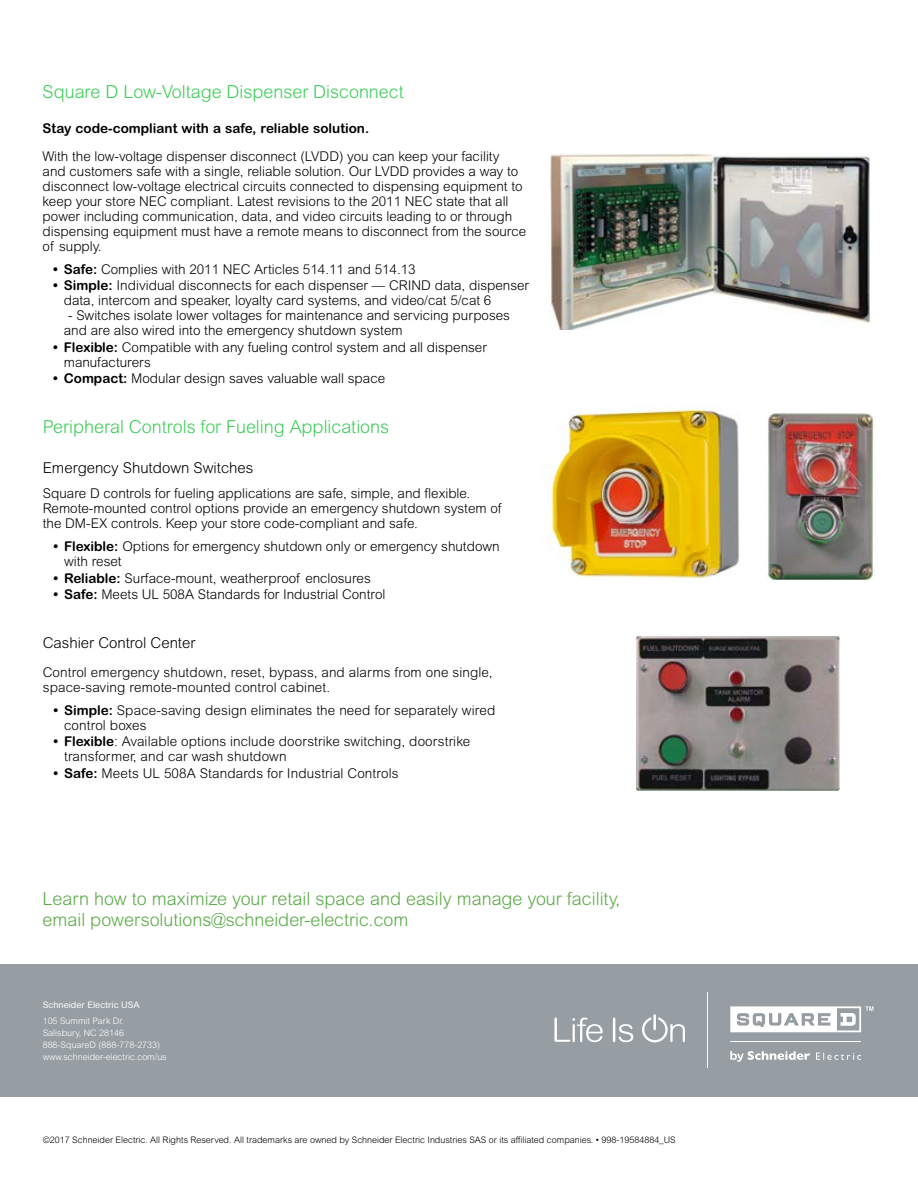
<style>
.page{position:relative;width:918px;height:1188px;background:#fff}
.page>*{position:absolute;margin:0;border:0;box-sizing:border-box;transform-origin:0 0}
.t1{font:300 18px/21.6px "Arial Rounded MT Pro";color:#59aa47}
.t2{font:300 18px "Arial Rounded MT Pro";color:#3dcd58}
.t3{font:300 15px "Arial Rounded MT Pro";color:#000}
.t4{font:300 13.5px/15px "Arial Rounded MT Pro";color:#000}
.t5{font:700 13.5px "Arial Rounded MT Pro";color:#000}
.t6{font:300 9px "Arial Rounded MT Pro";color:#000}
.t7{font:300 9px/12px "Arial Rounded MT Pro";color:#fff}
.t8{font:9px "Arial Rounded MT Pro";color:#fff}
.s1{font-weight:700}
</style>
<div class="page">
<div style="left:0;top:964px;width:918px;height:133px;background:#969ea3"></div>
<img style="left:636px;top:636px;width:204px;height:155px">
<img style="left:544px;top:409px;width:195px;height:171px">
<img style="left:767px;top:413px;width:107px;height:167px">
<img style="left:549px;top:153px;width:323px;height:177px">
<svg style="left:554px;top:1018px;width:49px;height:24px"></svg>
<svg style="left:613px;top:1018px;width:20px;height:24px"></svg>
<svg style="left:642px;top:1015px;width:43px;height:27px"></svg>
<hr style="left:707px;top:993px;width:1px;height:75px;background:#fff">
<hr style="left:731px;top:1041px;width:130px;height:1px;background:#fff">
<svg style="left:730px;top:1051px;width:131px;height:11px"></svg>
<svg style="left:730px;top:1006px;width:144px;height:26px"></svg>
<h1 class="t2" style="left:43px;top:81px;width:363px">Square D Low-Voltage Dispenser Disconnect</h1>
<p class="t5" style="left:43px;top:120px;width:328px">Stay code-compliant with a safe, reliable solution.</p>
<p class="t4" style="left:43px;top:149px;width:485px">With the low-voltage dispenser disconnect (LVDD) you can keep your facility<br>and customers safe with a single, reliable solution. Our LVDD provides a way to disconnect low-voltage electrical circuits connected to dispensing equipment to keep your store NEC compliant. Latest revisions to the 2011 NEC state that all power including communication, data, and video circuits leading to or through dispensing equipment must have a remote means to disconnect from the source of supply.</p>
<p class="t4" style="left:53px;top:262px;width:364px"><span class="s1">• Safe:</span> Complies with 2011 NEC Articles 514.11 and 514.13</p>
<p class="t4" style="left:64px;top:279px;width:467px;text-indent:-11px"><span class="s1">• Simple:</span> Individual disconnects for each dispenser — CRIND data, dispenser data, intercom and speaker, loyalty card systems, and video/cat 5/cat 6</p>
<p class="t4" style="left:64px;top:309px;width:448px;text-indent:4px">- Switches isolate lower voltages for maintenance and servicing purposes and are also wired into the emergency shutdown system</p>
<p class="t4" style="left:64px;top:340px;width:425px;text-indent:-11px"><span class="s1">• Flexible:</span> Compatible with any fueling control system and all dispenser manufacturers</p>
<p class="t4" style="left:53px;top:372px;width:334px"><span class="s1">• Compact:</span> Modular design saves valuable wall space</p>
<h1 class="t2" style="left:43px;top:417px;width:348px">Peripheral Controls for Fueling Applications</h1>
<p class="t3" style="left:43px;top:459px;width:212px">Emergency Shutdown Switches</p>
<p class="t4" style="left:43px;top:487px;width:460px">Square D controls for fueling applications are safe, simple, and flexible.<br>Remote-mounted control options provide an emergency shutdown system of the DM-EX controls. Keep your store code-compliant and safe.</p>
<p class="t4" style="left:64px;top:539px;width:437px;text-indent:-11px"><span class="s1">• Flexible:</span> Options for emergency shutdown only or emergency shutdown with reset</p>
<p class="t4" style="left:53px;top:571px;width:319px"><span class="s1">• Reliable:</span> Surface-mount, weatherproof enclosures</p>
<p class="t4" style="left:53px;top:587px;width:334px"><span class="s1">• Safe:</span> Meets UL 508A Standards for Industrial Control</p>
<p class="t3" style="left:43px;top:634px;width:154px">Cashier Control Center</p>
<p class="t4" style="left:43px;top:665px;width:451px">Control emergency shutdown, reset, bypass, and alarms from one single, space-saving remote-mounted control cabinet.</p>
<p class="t4" style="left:64px;top:703px;width:433px;text-indent:-11px"><span class="s1">• Simple:</span> Space-saving design eliminates the need for separately wired control boxes</p>
<p class="t4" style="left:64px;top:735px;width:408px;text-indent:-11px"><span class="s1">• Flexible</span>: Available options include doorstrike switching, doorstrike transformer, and car wash shutdown</p>
<p class="t4" style="left:53px;top:766px;width:347px"><span class="s1">• Safe:</span> Meets UL 508A Standards for Industrial Controls</p>
<h1 class="t1" style="left:43px;top:888px;width:579px">Learn how to maximize your retail space and easily manage your facility, email powersolutions@schneider-electric.com</h1>
<p class="t8" style="left:43px;top:999px;width:99px">Schneider Electric USA</p>
<p class="t7" style="left:43px;top:1015px;width:126px">105 Summit Park Dr.<br>Salisbury, NC 28146<br>888-SquareD (888-778-2733) www.schneider-electric.com/us</p>
<p class="t6" style="left:43px;top:1134px;width:635px">©2017 Schneider Electric. All Rights Reserved. All trademarks are owned by Schneider Electric Industries SAS or its affiliated companies. • 998-19584884_US</p>
</div>
